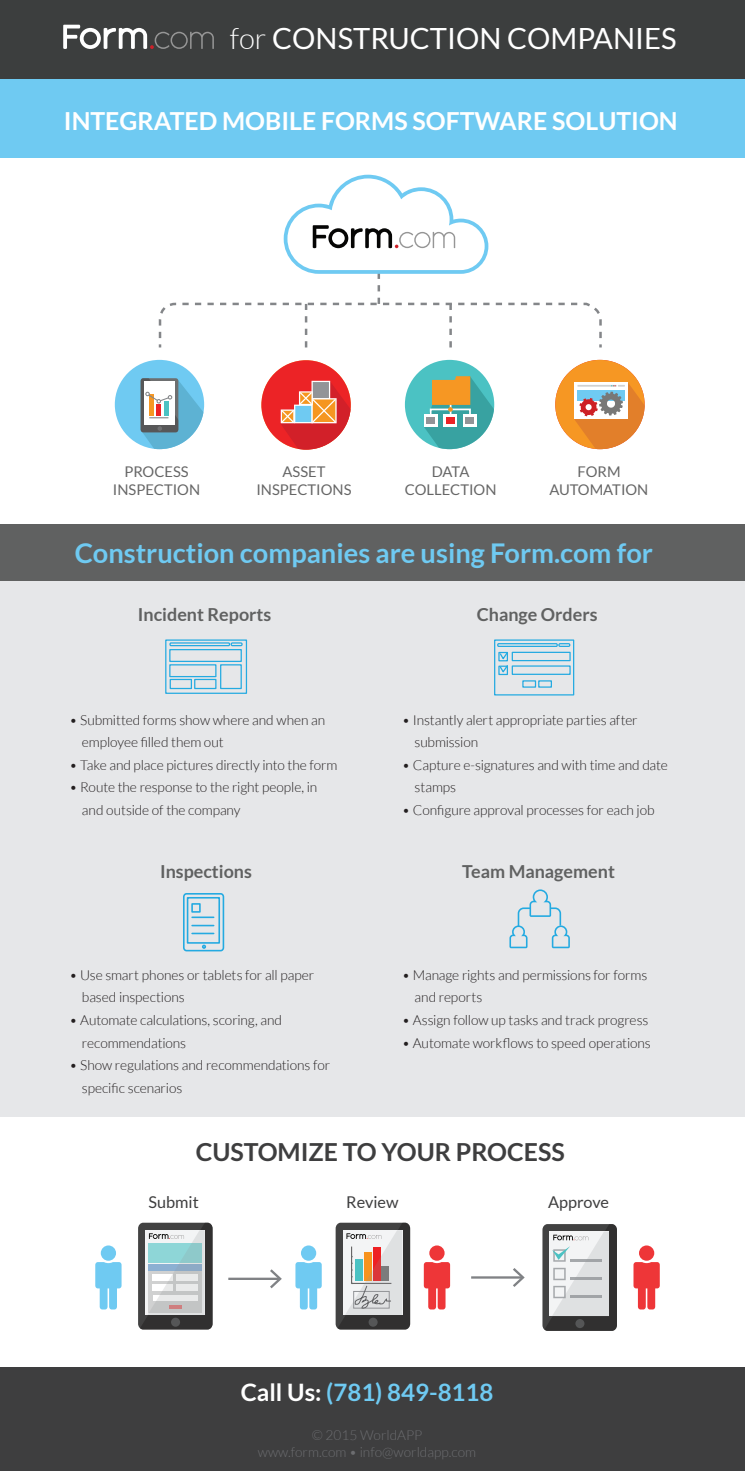
<style>
.page{position:relative;width:745px;height:1471px;background:#fff}
.page>*{position:absolute;margin:0;border:0;box-sizing:border-box;transform-origin:0 0}
.t1{font:29.25px "Lato";color:#fff}
.t2{font:700 27.25px "Lato";color:#6fcaf2}
.t3{font:700 24.88px "Lato";color:#fff}
.t4{font:700 24.88px "Lato";color:#3e3e3f}
.t5{font:700 24px "Lato";color:#6fcaf2}
.t6{font:700 17.88px "Lato";color:#606161}
.t7{font:16.25px "Lato";color:#3e3e3f}
.t8{font:14.75px/17.6px "Lato";color:#666;text-align:center}
.t9{font:300 13.75px/22.5px "Lato";letter-spacing:-.005em;color:#231f20}
.t10{font:300 13.75px/17.5px "Lato";color:#6c6d70;text-align:center}
.s1{font-weight:300}
.s2{color:#fff}
</style>
<div class="page">
<div style="left:0;top:524px;width:744px;height:592px;background:#e6e7e9"></div>
<div style="left:0;top:524px;width:744px;height:56px;background:#606161"></div>
<div style="left:0;top:0;width:744px;height:79px;background:#3c3e3e"></div>
<div style="left:0;top:79px;width:744px;height:79px;background:#6fcaf2"></div>
<svg style="left:63px;top:25px;width:151px;height:24px"></svg>
<div style="left:115px;top:360px;width:89px;height:89px;background:#6fcaf2;border-radius:50%"></div>
<div style="left:404px;top:360px;width:90px;height:89px;background:#4bc2c3;border-radius:50%"></div>
<svg style="left:424px;top:376px;width:70px;height:73px"></svg>
<div style="left:423px;top:414px;width:14px;height:13px;background:#fff"></div>
<div style="left:426px;top:417px;width:9px;height:7px;background:#929497"></div>
<div style="left:443px;top:414px;width:14px;height:13px;background:#fff"></div>
<div style="left:445px;top:417px;width:9px;height:7px;background:#ec2326"></div>
<div style="left:462px;top:414px;width:14px;height:13px;background:#fff"></div>
<div style="left:465px;top:417px;width:9px;height:7px;background:#929497"></div>
<div style="left:555px;top:360px;width:89px;height:89px;background:#f69723;border-radius:50%"></div>
<svg style="left:574px;top:382px;width:70px;height:67px"></svg>
<div style="left:261px;top:360px;width:89px;height:89px;background:#ec2326;border-radius:50%"></div>
<svg style="left:280px;top:381px;width:70px;height:68px"></svg>
<svg style="left:95px;top:1245px;width:27px;height:65px"></svg>
<svg style="left:295px;top:1245px;width:27px;height:65px"></svg>
<svg style="left:423px;top:1245px;width:28px;height:65px"></svg>
<svg style="left:633px;top:1245px;width:27px;height:65px"></svg>
<svg style="left:138px;top:1222px;width:74px;height:107px;background:#959fa1"></svg>
<svg style="left:542px;top:1224px;width:74px;height:106px"></svg>
<svg style="left:335px;top:1222px;width:75px;height:107px"></svg>
<hr style="left:228px;top:1277px;width:51px;height:2px;background:#808285">
<svg style="left:270px;top:1269px;width:12px;height:19px"></svg>
<hr style="left:471px;top:1276px;width:51px;height:2px;background:#808285">
<svg style="left:512px;top:1268px;width:12px;height:18px"></svg>
<svg style="left:140px;top:378px;width:64px;height:71px"></svg>
<div style="left:183px;top:893px;width:41px;height:58px;border:2px solid #24aae1;border-radius:3px"></div>
<div style="left:187px;top:896px;width:33px;height:47px;border:2px solid #24aae1"></div>
<svg style="left:202px;top:944px;width:4px;height:4px"></svg>
<div style="left:0;top:1366px;width:744px;height:104px;background:#3e3e3f"></div>
<div style="left:165px;top:639px;width:82px;height:55px;border:1px solid #24aae1"></div>
<div style="left:169px;top:649px;width:73px;height:13px;border:1px solid #24aae1"></div>
<div style="left:169px;top:664px;width:47px;height:13px;border:1px solid #24aae1"></div>
<div style="left:220px;top:664px;width:22px;height:25px;border:1px solid #24aae1"></div>
<div style="left:169px;top:678px;width:23px;height:11px;border:1px solid #24aae1"></div>
<div style="left:194px;top:678px;width:22px;height:11px;border:1px solid #24aae1"></div>
<div style="left:169px;top:642px;width:61px;height:4px;border:1px solid #24aae1"></div>
<div style="left:230px;top:642px;width:12px;height:4px;border:1px solid #24aae1"></div>
<div style="left:493px;top:639px;width:81px;height:56px;border:1px solid #24aae1"></div>
<div style="left:497px;top:643px;width:60px;height:4px;border:1px solid #24aae1"></div>
<div style="left:558px;top:643px;width:12px;height:4px;border:1px solid #24aae1"></div>
<div style="left:498px;top:665px;width:9px;height:10px;border:1px solid #24aae1"></div>
<div style="left:511px;top:651px;width:59px;height:10px;border:1px solid #24aae1"></div>
<div style="left:511px;top:665px;width:59px;height:10px;border:1px solid #24aae1"></div>
<div style="left:522px;top:680px;width:13px;height:7px;border:1px solid #24aae1"></div>
<div style="left:538px;top:680px;width:13px;height:7px;border:1px solid #24aae1"></div>
<svg style="left:498px;top:651px;width:10px;height:23px"></svg>
<hr style="left:192px;top:916px;width:21px;height:2px;background:#24aae1">
<hr style="left:192px;top:924px;width:21px;height:2px;background:#24aae1">
<hr style="left:192px;top:932px;width:21px;height:2px;background:#24aae1">
<div style="left:191px;top:903px;width:9px;height:9px;border:2px solid #24aae1"></div>
<svg style="left:509px;top:889px;width:60px;height:59px"></svg>
<svg style="left:158px;top:175px;width:444px;height:172px"></svg>
<h1 class="t1" style="left:229px;top:22px;width:448px"><span class="s1">for</span> CONSTRUCTION COMPANIES</h1>
<h3 class="t3" style="left:64px;top:106px;width:615px">INTEGRATED MOBILE FORMS SOFTWARE SOLUTION</h3>
<p class="t8" style="left:113px;top:463px;width:89px">PROCESS<br>INSPECTION</p>
<p class="t8" style="left:256px;top:463px;width:97px">ASSET<br>INSPECTIONS</p>
<p class="t8" style="left:404px;top:463px;width:93px">DATA<br>COLLECTION</p>
<p class="t8" style="left:549px;top:463px;width:100px">FORM<br>AUTOMATION</p>
<h2 class="t2" style="left:75px;top:537px;width:579px">Construction companies are using Form.com for</h2>
<h3 class="t6" style="left:138px;top:604px;width:135px">Incident Reports</h3>
<p class="t9" style="left:82px;top:708px;width:244px;text-indent:-12px">• Submitted forms show where and when an employee filled them out</p>
<p class="t9" style="left:69px;top:753px;width:269px">• Take and place pictures directly into the form</p>
<p class="t9" style="left:82px;top:776px;width:237px;text-indent:-12px">• Route the response to the right people, in and outside of the company</p>
<h3 class="t6" style="left:160px;top:861px;width:93px">Inspections</h3>
<p class="t9" style="left:82px;top:963px;width:233px;text-indent:-12px">• Use smart phones or tablets for all paper based inspections</p>
<p class="t9" style="left:82px;top:1008px;width:201px;text-indent:-12px">• Automate calculations, scoring, and recommendations</p>
<p class="t9" style="left:82px;top:1053px;width:249px;text-indent:-12px">• Show regulations and recommendations for specific scenarios</p>
<h3 class="t6" style="left:476px;top:604px;width:122px">Change Orders</h3>
<p class="t9" style="left:414px;top:708px;width:224px;text-indent:-12px">• Instantly alert appropriate parties after submission</p>
<p class="t9" style="left:414px;top:753px;width:254px;text-indent:-12px">• Capture e-signatures and with time and date stamps</p>
<p class="t9" style="left:402px;top:798px;width:254px">• Configure approval processes for each job</p>
<h3 class="t6" style="left:462px;top:861px;width:154px">Team Management</h3>
<p class="t9" style="left:414px;top:963px;width:234px;text-indent:-12px">• Manage rights and permissions for forms and reports</p>
<p class="t9" style="left:402px;top:1008px;width:247px">• Assign follow up tasks and track progress</p>
<p class="t9" style="left:402px;top:1031px;width:250px">• Automate workflows to speed operations</p>
<h3 class="t4" style="left:195px;top:1137px;width:370px">CUSTOMIZE TO YOUR PROCESS</h3>
<p class="t7" style="left:148px;top:1192px;width:52px">Submit</p>
<p class="t7" style="left:346px;top:1192px;width:54px">Review</p>
<p class="t7" style="left:547px;top:1192px;width:62px">Approve</p>
<h3 class="t5" style="left:240px;top:1378px;width:254px"><span class="s2">Call Us:</span> (781) 849-8118</h3>
<p class="t10" style="left:258px;top:1426px;width:220px">© 2015 WorldAPP<br>www.form.com • info@worldapp.com</p>
</div>
